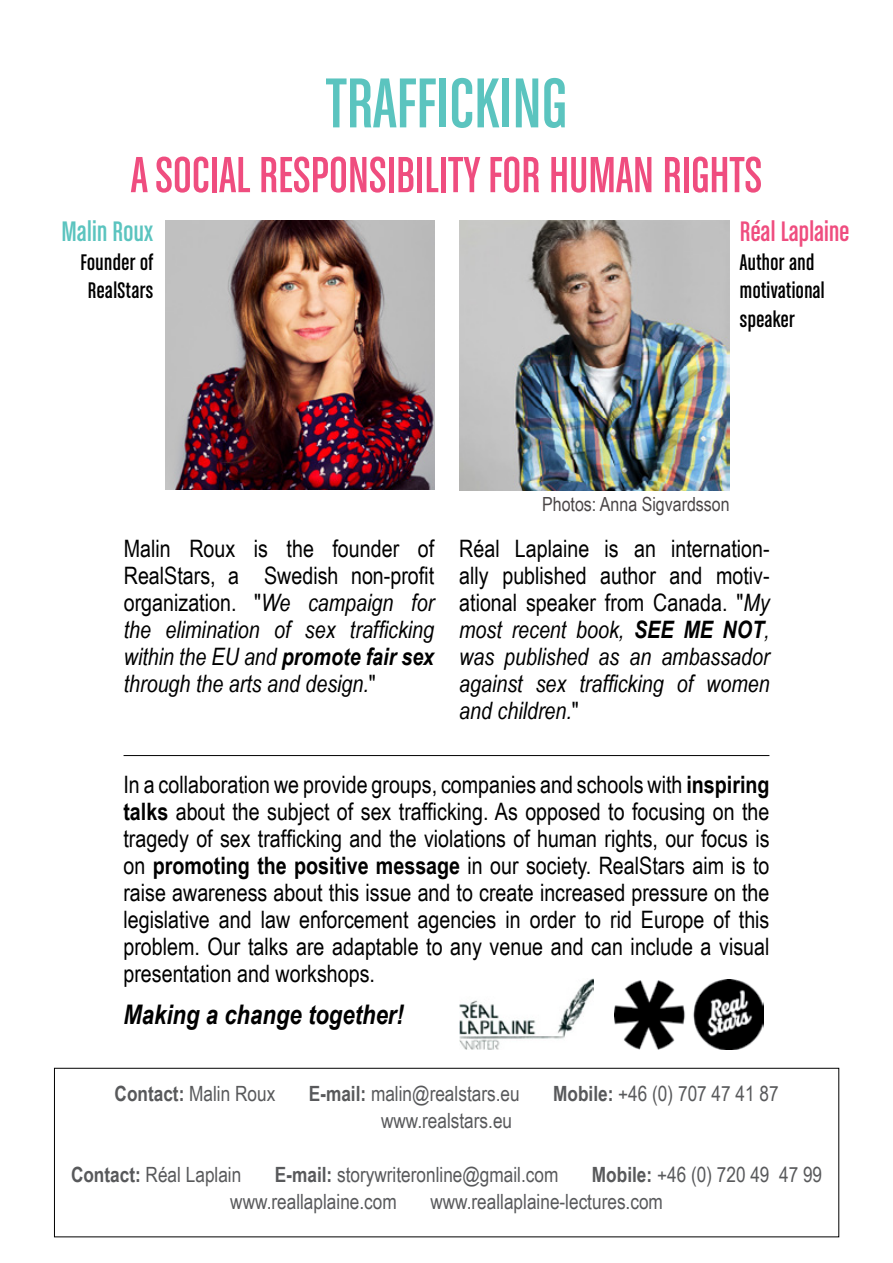
<style>
.page{position:relative;width:893px;height:1263px;background:#fff}
.page>*{position:absolute;margin:0;border:0;box-sizing:border-box;transform-origin:0 0}
.t1{font:75px "Chalet Comprime Cologne Sixty";color:#5bc4bf}
.t2{font:54px "Chalet Comprime Cologne Sixty";color:#ef4d7f}
.t3{font:30px "Chalet Comprime Cologne Sixty";letter-spacing:.01em;color:#ef4d7f}
.t4{font:30px "Chalet Comprime Cologne Sixty";letter-spacing:.01em;color:#5bc4bf}
.t5{font:italic 700 27px "Arial Narrow";color:#000}
.t6{font:24px/27px "Arial Narrow";color:#000;text-align:justify}
.t7{font:italic 24px/27px "Arial Narrow";color:#000}
.t8{font:24px/28.8px "Chalet Comprime Cologne Sixty";letter-spacing:.02em;color:#000;text-align:center}
.t9{font:21px "Arial Narrow";color:#58595b}
.t10{font:19.5px "Arial Narrow";color:#4a4647}
.s1{font-style:normal}
.s2{font-style:italic}
.s3{font-weight:700}
</style>
<div class="page">
<div style="left:54px;top:1068px;width:785px;height:169px;border:1px solid #000"></div>
<img style="left:614px;top:980px;width:149px;height:69px">
<img style="left:459px;top:220px;width:271px;height:271px">
<img style="left:166px;top:220px;width:268px;height:270px">
<hr style="left:124px;top:755px;width:645px;height:1px;background:#000">
<img style="left:459px;top:979px;width:135px;height:70px">
<h1 class="t1" style="left:326px;top:62px;width:243px">TRAFFICKING</h1>
<h2 class="t2" style="left:131px;top:145px;width:633px">ASOCIAL RESPONSIBILITYFOR HUMAN RIGHTS</h2>
<p class="t4" style="left:62px;top:215px;width:93px">Malin Roux</p>
<p class="t8" style="left:80px;top:247px;width:74px">Founder of<br>RealStars</p>
<p class="t3" style="left:740px;top:215px;width:111px">Réal Laplaine</p>
<p class="t8" style="left:740px;top:247px;width:86px;text-align:left">Author and motivational speaker</p>
<p class="t10" style="left:542px;top:490px;width:189px">Photos: Anna Sigvardsson</p>
<p class="t6" style="left:124px;top:534px;width:49px">Malin</p>
<p class="t6" style="left:189px;top:534px;width:47px">Roux</p>
<p class="t6" style="left:254px;top:534px;width:16px">is</p>
<p class="t6" style="left:287px;top:534px;width:29px">the</p>
<p class="t6" style="left:332px;top:534px;width:68px">founder</p>
<p class="t6" style="left:418px;top:534px;width:18px">of</p>
<p class="t6" style="left:459px;top:534px;width:42px">Réal</p>
<p class="t6" style="left:515px;top:534px;width:76px">Laplaine</p>
<p class="t6" style="left:605px;top:534px;width:16px">is</p>
<p class="t6" style="left:634px;top:534px;width:23px">an</p>
<p class="t6" style="left:671px;top:534px;width:100px">internation-</p>
<p class="t6" style="left:124px;top:561px;width:117px">RealStars a,</p>
<p class="t6" style="left:264px;top:561px;width:76px">Swedish</p>
<p class="t6" style="left:351px;top:561px;width:85px">non-profit</p>
<p class="t6" style="left:459px;top:561px;width:31px">ally</p>
<p class="t6" style="left:502px;top:561px;width:86px">published</p>
<p class="t6" style="left:600px;top:561px;width:57px">author</p>
<p class="t6" style="left:670px;top:561px;width:34px">and</p>
<p class="t6" style="left:716px;top:561px;width:55px">motiv-</p>
<p class="t6" style="left:124px;top:588px;width:114px">organization.</p>
<p class="t7" style="left:254px;top:589px;width:38px"><span class="s1">"</span>We</p>
<p class="t7" style="left:308px;top:589px;width:87px">campaign</p>
<p class="t7" style="left:411px;top:589px;width:24px">for</p>
<p class="t6" style="left:459px;top:588px;width:312px">ational speaker from Canada ". <span class="s2">My</span></p>
<p class="t7" style="left:274px;top:616px;width:18px">of</p>
<p class="t7" style="left:350px;top:616px;width:86px">trafficking</p>
<p class="t7" style="left:124px;top:616px;width:312px">the<br>within the EU and <span class="s3">promote fair sex </span>through the arts and design <span class="s1">"</span>.</p>
<p class="t7" style="left:166px;top:616px;width:96px">elimination</p>
<p class="t7" style="left:305px;top:616px;width:32px">sex</p>
<p class="t7" style="left:459px;top:616px;width:312px;text-align:right">most recent book, <span class="s3">SEE ME NOT</span>, was published as an ambassador women</p>
<p class="t7" style="left:579px;top:670px;width:86px">trafficking</p>
<p class="t7" style="left:677px;top:670px;width:18px">of</p>
<p class="t7" style="left:459px;top:670px;width:121px">against<br>and children <span class="s1">"</span>.</p>
<p class="t7" style="left:536px;top:670px;width:32px">sex</p>
<p class="t6" style="left:123px;top:771px;width:648px">In a collaboration we provide groups, companies and schools with <span class="s3">inspiring talks</span> about the subject of sex trafficking. As opposed to focusing on the tragedy of sex trafficking and the violations of human rights, our focus is on <span class="s3">promoting the positive message</span> in our society. RealStars aim tois raise awareness about this issue and to create increased pressure on the legislative and law enforcement agencies in order to rid Europe of this problem. Our talks are adaptable to any venue and can include a visual presentation and workshops.</p>
<p class="t5" style="left:123px;top:994px;width:282px">Making a change together!</p>
<p class="t9" style="left:115px;top:1078px;width:162px"><span class="s3">Contact:</span> Malin Roux</p>
<p class="t9" style="left:309px;top:1078px;width:212px"><span class="s3">-E mail:</span> malin@realstars.eu</p>
<p class="t9" style="left:381px;top:1105px;width:133px">www.realstars.eu</p>
<p class="t9" style="left:553px;top:1078px;width:227px"><span class="s3">Mobile:</span> +46 (0) 707 47 41 87</p>
<p class="t9" style="left:71px;top:1159px;width:172px"><span class="s3">Contact:</span> Réal Laplain</p>
<p class="t9" style="left:275px;top:1159px;width:285px"><span class="s3">-E mail:</span> storywriteronline@gmail.com</p>
<p class="t9" style="left:592px;top:1159px;width:179px"><span class="s3">Mobile:</span> +46 (0) 720 49</p>
<p class="t9" style="left:230px;top:1186px;width:168px">www.reallaplaine.com</p>
<p class="t9" style="left:430px;top:1186px;width:234px">www.reallaplaine-lectures.com</p>
<p class="t9" style="left:779px;top:1159px;width:45px">47 99</p>
</div>
